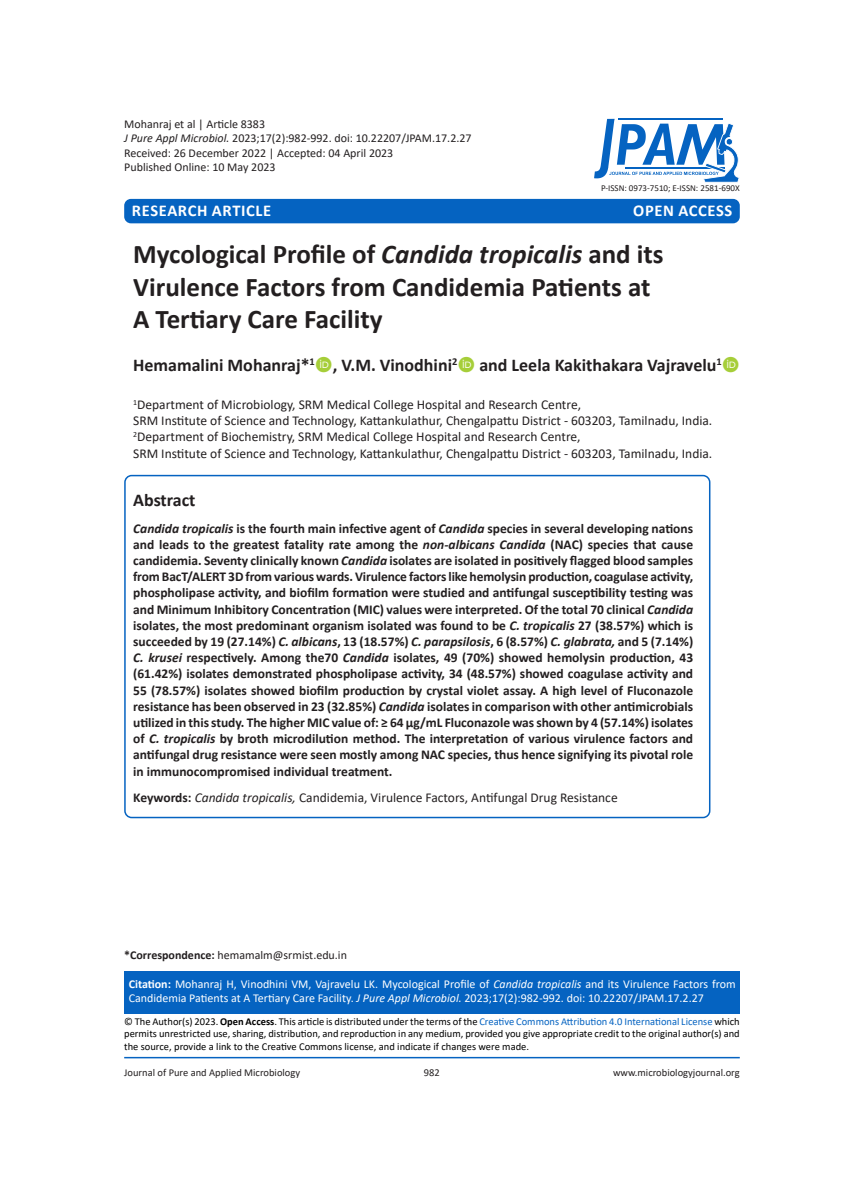
<style>
.page{position:relative;width:864px;height:1188px;background:#fff}
.page>*{position:absolute;margin:0;border:0;box-sizing:border-box;transform-origin:0 0}
.JPAM_Heading{font:700 27px/32.4px "Calibri";color:#231f20}
.JPAM_Author_Name{font:700 18px "Calibri";color:#231f20}
.JPAM_ABSTRACT{font:700 18px "Calibri";color:#231f20}
.t1{font:700 16.5px "Calibri";letter-spacing:.04em;color:#fff}
.JPAM_ABSTRACT-2{font:700 13.5px/16.2px "Calibri";color:#231f20;text-align:justify}
.JPAM_Adds___Keys{font:13.5px "Calibri";color:#231f20}
.JPAM_ABSTRACT-3{font:13.5px "Calibri";color:#231f20}
.JPAM_Body_text{font:12px/14.4px "Calibri";color:#fff}
.JPAM_Body_text-2{font:12px "Calibri";color:#231f20}
.Body_text{font:10.5px/12.6px "Calibri";color:#000;text-align:justify}
.t2{font:10.5px "Calibri";color:#231f20}
.t3{font:9px "Calibri";color:#231f20}
.s1{font-style:italic}
.s2{font-weight:700}
.s3{color:#0563c1}
</style>
<div class="page">
<div style="left:124px;top:971px;width:616px;height:43px;background:#0563c1"></div>
<hr style="left:124px;top:1057px;width:616px;height:1px;background:#0563c1">
<div style="left:124px;top:199px;width:616px;height:24px;background:#0563c1;border-radius:7px"></div>
<svg style="left:594px;top:119px;width:145px;height:64px"></svg>
<div style="left:124px;top:475px;width:586px;height:343px;border:2px solid #0563c1;border-radius:7px"></div>
<p class="JPAM_Body_text-2" style="left:124px;top:115px;width:142px">Mohanraj et al | Article 8383</p>
<p class="JPAM_Body_text-2" style="left:124px;top:130px;width:349px"><span class="s1">J Pure Appl Microbiol.</span> 2023;17(2):982-992. doi: 10.22207/JPAM.17.2.27</p>
<p class="JPAM_Body_text-2" style="left:124px;top:144px;width:271px">Received: 26 December 2022 | Accepted: 04 April 2023</p>
<p class="JPAM_Body_text-2" style="left:124px;top:159px;width:153px">Published Online: 10 May 2023</p>
<p class="t1" style="left:132px;top:198px;width:141px">RESEARCH ARTICLE</p>
<p class="t1" style="left:633px;top:198px;width:101px">OPEN ACCESS</p>
<p class="t3" style="left:601px;top:182px;width:140px">P-ISSN: 0973-7510; E-ISSN: 2581-690X</p>
<p class="JPAM_Heading" style="left:133px;top:238px;width:532px">Mycological Profile of <span class="s1">Candida tropicalis</span> and its<br>Virulence Factors from Candidemia Patients at<br>A Tertiary Care Facility</p>
<p class="JPAM_Author_Name" style="left:133px;top:353px;width:590px">Hemamalini Mohanraj*<sup>1</sup> , V.M. Vinodhini<sup>2</sup> and Leela Kakithakara Vajravelu<sup>1</sup></p>
<p class="JPAM_Adds___Keys" style="left:133px;top:395px;width:449px"><sup>1</sup>Department of Microbiology, SRM Medical College Hospital and Research Centre,</p>
<p class="JPAM_Adds___Keys" style="left:133px;top:411px;width:581px">SRM Institute of Science and Technology, Kattankulathur, Chengalpattu District - 603203, Tamilnadu, India.</p>
<p class="JPAM_Adds___Keys" style="left:133px;top:428px;width:449px"><sup>2</sup>Department of Biochemistry, SRM Medical College Hospital and Research Centre,</p>
<p class="JPAM_Adds___Keys" style="left:133px;top:444px;width:581px">SRM Institute of Science and Technology, Kattankulathur, Chengalpattu District - 603203, Tamilnadu, India.</p>
<p class="JPAM_ABSTRACT" style="left:133px;top:487px;width:64px">Abstract</p>
<p class="JPAM_ABSTRACT-2" style="left:133px;top:520px;width:562px"><span class="s1">Candida tropicalis</span> is the fourth main infective agent of <span class="s1">Candida</span> species in several developing nations and leads to the greatest fatality rate among the <span class="s1">non-albicans Candida</span> (NAC) species that cause candidemia. Seventy clinically known <span class="s1">Candida</span> isolates are isolated in positively flagged blood samples from BacT/ALERT 3D from various wards. Virulence factors like hemolysin production, coagulase activity, phospholipase activity, and biofilm formation were studied and antifungal susceptibility testing was and Minimum Inhibitory Concentration (MIC) values were interpreted. Of the total 70 clinical <span class="s1">Candida </span>isolates, the most predominant organism isolated was found to be <span class="s1">C. tropicalis</span> 27 (38.57%) which is succeeded by 19 (27.14%) <span class="s1">C. albicans</span>, 13 (18.57%) <span class="s1">C. parapsilosis</span>, 6 (8.57%) <span class="s1">C. glabrata,</span> and 5 (7.14%)<br><span class="s1">C. krusei</span> respectively. Among the70 <span class="s1">Candida</span> isolates, 49 (70%) showed hemolysin production, 43 (61.42%) isolates demonstrated phospholipase activity, 34 (48.57%) showed coagulase activity and 55 (78.57%) isolates showed biofilm production by crystal violet assay. A high level of Fluconazole resistance has been observed in 23 (32.85%) <span class="s1">Candida</span> isolates in comparison with other antimicrobials utilized in this study. The higher MIC value of: ≥ 64 µg/mL Fluconazole was shown by 4 (57.14%) isolates of <span class="s1">C. tropicalis</span> by broth microdilution method. The interpretation of various virulence factors and antifungal drug resistance were seen mostly among NAC species, thus hence signifying its pivotal role in immunocompromised individual treatment.</p>
<p class="JPAM_ABSTRACT-3" style="left:133px;top:788px;width:486px"><span class="s2">Keywords:</span> <span class="s1">Candida tropicalis,</span> Candidemia, Virulence Factors, Antifungal Drug Resistance</p>
<p class="JPAM_Body_text-2" style="left:124px;top:947px;width:224px"><span class="s2">*Correspondence:</span> hemamalm@srmist.edu.in</p>
<p class="JPAM_Body_text" style="left:129px;top:976px;width:609px"><span class="s2">Citation:</span> Mohanraj H, Vinodhini VM, Vajravelu LK. Mycological Profile of <span class="s1">Candida tropicalis</span> and its Virulence Factors from<br>Candidemia Patients at A Tertiary Care Facility. <span class="s1">J Pure Appl Microbiol.</span> 2023;17(2):982-992. doi: 10.22207/JPAM.17.2.27</p>
<p class="Body_text" style="left:124px;top:1015px;width:617px">© The Author(s) 2023. <span class="s2">Open Access</span>. This article is distributed under the terms of the <span class="s3">Creative Commons Attribution 4.0 International License</span> which permits unrestricted use, sharing, distribution, and reproduction in any medium, provided you give appropriate credit to the original author(s) and the source, provide a link to the Creative Commons license, and indicate if changes were made.</p>
<p class="t2" style="left:124px;top:1065px;width:177px">Journal of Pure and Applied Microbiology</p>
<p class="t2" style="left:424px;top:1065px;width:17px">982</p>
<p class="t2" style="left:613px;top:1065px;width:128px">www.microbiologyjournal.org</p>
</div>
